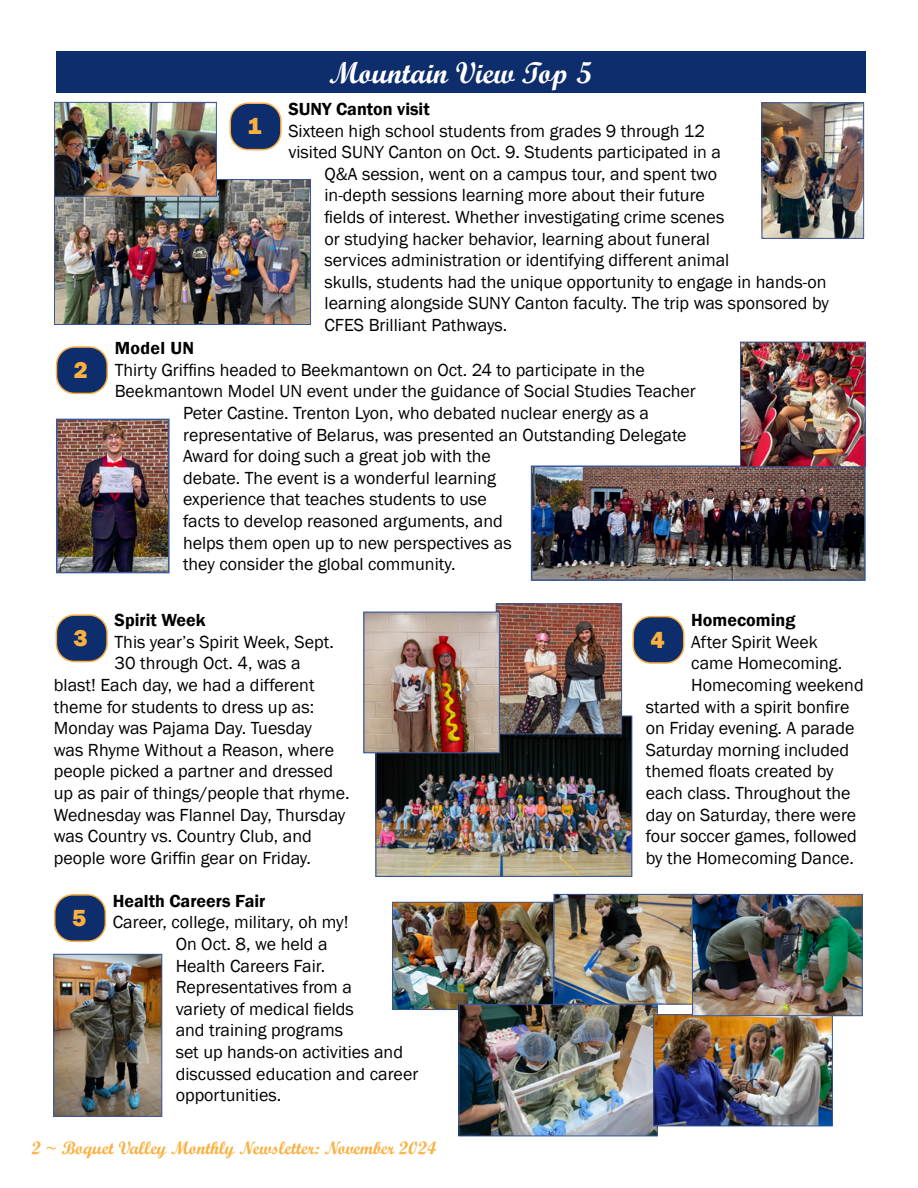
<style>
.page{position:relative;width:918px;height:1188px;background:#fff}
.page>*{position:absolute;margin:0;border:0;box-sizing:border-box;transform-origin:0 0}
.t1{font:30px "Script MT Bold";color:#fff}
.t2{font:800 24px "Franklin Gothic";color:#fbb040}
.t3{font:18px/21.6px "Franklin Gothic";color:#000}
.t4{font:600 18px "Franklin Gothic";color:#000}
.t5{font:18px "Script MT Bold";color:#fbb040}
</style>
<div class="page">
<div style="left:56px;top:51px;width:810px;height:42px;background:#0d2d6c"></div>
<div style="left:230px;top:103px;width:51px;height:47px;background:#0d2d6c;border-radius:18px"></div>
<div style="left:230px;top:102px;width:52px;height:48px;border:2px solid #fbb040;border-radius:18px"></div>
<div style="left:56px;top:615px;width:51px;height:46px;background:#0d2d6c;border-radius:18px"></div>
<div style="left:56px;top:614px;width:52px;height:48px;border:2px solid #fbb040;border-radius:18px"></div>
<div style="left:633px;top:617px;width:51px;height:46px;background:#0d2d6c;border-radius:18px"></div>
<div style="left:632px;top:616px;width:53px;height:48px;border:2px solid #fbb040;border-radius:18px"></div>
<div style="left:55px;top:895px;width:50px;height:46px;background:#0d2d6c;border-radius:18px"></div>
<div style="left:54px;top:894px;width:52px;height:48px;border:2px solid #fbb040;border-radius:18px"></div>
<img style="left:534px;top:468px;width:329px;height:110px">
<div style="left:531px;top:465px;width:335px;height:116px;border:2px solid #395697"></div>
<img style="left:59px;top:422px;width:108px;height:148px">
<div style="left:56px;top:419px;width:114px;height:154px;border:2px solid #395697"></div>
<img style="left:56px;top:181px;width:253px;height:142px">
<div style="left:54px;top:179px;width:257px;height:146px;border:1px solid #395697"></div>
<img style="left:742px;top:344px;width:122px;height:121px">
<div style="left:740px;top:342px;width:126px;height:125px;border:1px solid #395697"></div>
<img style="left:55px;top:956px;width:105px;height:159px">
<div style="left:53px;top:954px;width:109px;height:163px;border:1px solid #395697"></div>
<img style="left:56px;top:104px;width:159px;height:91px">
<div style="left:54px;top:102px;width:163px;height:95px;border:1px solid #395697"></div>
<img style="left:764px;top:104px;width:98px;height:133px">
<div style="left:762px;top:102px;width:102px;height:137px;border:1px solid #395697"></div>
<div style="left:57px;top:347px;width:50px;height:46px;background:#0d2d6c;border-radius:18px"></div>
<div style="left:56px;top:346px;width:52px;height:48px;border:2px solid #fbb040;border-radius:18px"></div>
<img style="left:377px;top:718px;width:253px;height:157px">
<div style="left:375px;top:716px;width:257px;height:161px;border:1px solid #395697"></div>
<img style="left:498px;top:605px;width:122px;height:127px">
<div style="left:496px;top:603px;width:126px;height:131px;border:1px solid #395697"></div>
<img style="left:365px;top:614px;width:133px;height:137px">
<div style="left:363px;top:612px;width:137px;height:141px;border:1px solid #395697"></div>
<img style="left:394px;top:904px;width:158px;height:104px">
<div style="left:392px;top:902px;width:162px;height:108px;border:1px solid #395697"></div>
<img style="left:556px;top:896px;width:136px;height:106px">
<div style="left:554px;top:894px;width:144px;height:110px;border:1px solid #395697"></div>
<img style="left:461px;top:1006px;width:195px;height:128px">
<div style="left:459px;top:1004px;width:199px;height:132px;border:1px solid #395697"></div>
<img style="left:655px;top:1016px;width:176px;height:108px">
<div style="left:653px;top:1014px;width:180px;height:112px;border:1px solid #395697"></div>
<img style="left:694px;top:896px;width:167px;height:118px">
<div style="left:692px;top:894px;width:171px;height:122px;border:1px solid #395697"></div>
<h2 class="t2" style="left:74px;top:354px;width:16px">2</h2>
<h2 class="t2" style="left:248px;top:111px;width:16px">1</h2>
<h1 class="t1" style="left:329px;top:54px;width:264px">Mountain View Top 5</h1>
<p class="t4" style="left:288px;top:98px;width:143px">SUNY Canton visit</p>
<p class="t3" style="left:288px;top:120px;width:418px">Sixteen high school students from grades 9 through 12</p>
<p class="t3" style="left:288px;top:142px;width:434px">visited SUNY Canton on Oct. 9. Students participated in a</p>
<p class="t3" style="left:325px;top:163px;width:394px">Q&amp;A session, went on a campus tour, and spent two</p>
<p class="t3" style="left:325px;top:185px;width:382px">in-depth sessions learning more about their future</p>
<p class="t3" style="left:325px;top:207px;width:401px">fields of interest. Whether investigating crime scenes</p>
<p class="t3" style="left:325px;top:228px;width:387px">or studying hacker behavior, learning about funeral</p>
<p class="t3" style="left:325px;top:250px;width:406px">services administration or identifying different animal</p>
<p class="t3" style="left:325px;top:271px;width:503px">skulls, students had the unique opportunity to engage in hands-on</p>
<p class="t3" style="left:325px;top:293px;width:506px">learning alongside SUNY Canton faculty. The trip was sponsored by</p>
<p class="t3" style="left:325px;top:315px;width:184px">CFES Brilliant Pathways.</p>
<p class="t4" style="left:115px;top:337px;width:81px">Model UN</p>
<p class="t3" style="left:115px;top:359px;width:532px">Thirty Griffins headed to Beekmantown on Oct. 24 to participate in the</p>
<p class="t3" style="left:115px;top:381px;width:583px">Beekmantown Model UN event under the guidance of Social Studies Teacher</p>
<p class="t3" style="left:183px;top:403px;width:468px">Peter Castine. Trenton Lyon, who debated nuclear energy as a</p>
<p class="t3" style="left:183px;top:424px;width:505px">representative of Belarus, was presented an Outstanding Delegate</p>
<p class="t3" style="left:183px;top:446px;width:309px">Award for doing such a great job with the</p>
<p class="t3" style="left:183px;top:467px;width:314px">debate. The event is a wonderful learning</p>
<p class="t3" style="left:183px;top:489px;width:305px">experience that teaches students to use</p>
<p class="t3" style="left:183px;top:511px;width:321px">facts to develop reasoned arguments, and</p>
<p class="t3" style="left:183px;top:532px;width:330px">helps them open up to new perspectives as</p>
<p class="t3" style="left:183px;top:554px;width:274px">they consider the global community.</p>
<p class="t4" style="left:115px;top:609px;width:93px">Spirit Week</p>
<p class="t3" style="left:115px;top:631px;width:221px">This year’s Spirit Week, Sept.</p>
<p class="t3" style="left:115px;top:653px;width:188px">30 through Oct. 4, was a</p>
<p class="t3" style="left:54px;top:675px;width:262px">blast! Each day, we had a different</p>
<p class="t3" style="left:54px;top:696px;width:262px">theme for students to dress up as:</p>
<p class="t3" style="left:54px;top:718px;width:260px">Monday was Pajama Day. Tuesday</p>
<p class="t3" style="left:54px;top:739px;width:282px">was Rhyme Without a Reason, where</p>
<p class="t3" style="left:54px;top:761px;width:281px">people picked a partner and dressed</p>
<p class="t3" style="left:54px;top:783px;width:297px">up as pair of things/people that rhyme.</p>
<p class="t3" style="left:54px;top:804px;width:293px">Wednesday was Flannel Day, Thursday</p>
<p class="t3" style="left:54px;top:826px;width:260px">was Country vs. Country Club, and</p>
<p class="t3" style="left:54px;top:847px;width:259px">people wore Griffin gear on Friday.</p>
<p class="t4" style="left:691px;top:609px;width:106px">Homecoming</p>
<p class="t3" style="left:691px;top:631px;width:128px">After Spirit Week</p>
<p class="t3" style="left:691px;top:653px;width:153px">came Homecoming.</p>
<p class="t3" style="left:691px;top:675px;width:174px">Homecoming weekend</p>
<p class="t3" style="left:646px;top:696px;width:205px">started with a spirit bonfire</p>
<p class="t3" style="left:646px;top:718px;width:210px">on Friday evening. A parade</p>
<p class="t3" style="left:646px;top:739px;width:205px">Saturday morning included</p>
<p class="t3" style="left:646px;top:761px;width:189px">themed floats created by</p>
<p class="t3" style="left:646px;top:783px;width:206px">each class. Throughout the</p>
<p class="t3" style="left:646px;top:804px;width:212px">day on Saturday, there were</p>
<p class="t3" style="left:646px;top:826px;width:213px">four soccer games, followed</p>
<p class="t3" style="left:646px;top:847px;width:210px">by the Homecoming Dance.</p>
<h2 class="t2" style="left:74px;top:623px;width:16px">3</h2>
<h2 class="t2" style="left:650px;top:624px;width:16px">4</h2>
<h2 class="t2" style="left:72px;top:902px;width:16px">5</h2>
<p class="t4" style="left:113px;top:890px;width:154px">Health Careers Fair</p>
<p class="t3" style="left:176px;top:912px;width:244px;text-indent:-63px">Career, college, military, oh my!<br>On Oct. 8, we held a<br>Health Careers Fair.<br>Representatives from a<br>variety of medical fields<br>and training programs<br>set up hands-on activities and discussed education and career opportunities.</p>
<p class="t5" style="left:32px;top:1137px;width:406px">2 ~ Boquet Valley Monthly Newsletter: November 2024</p>
</div>
